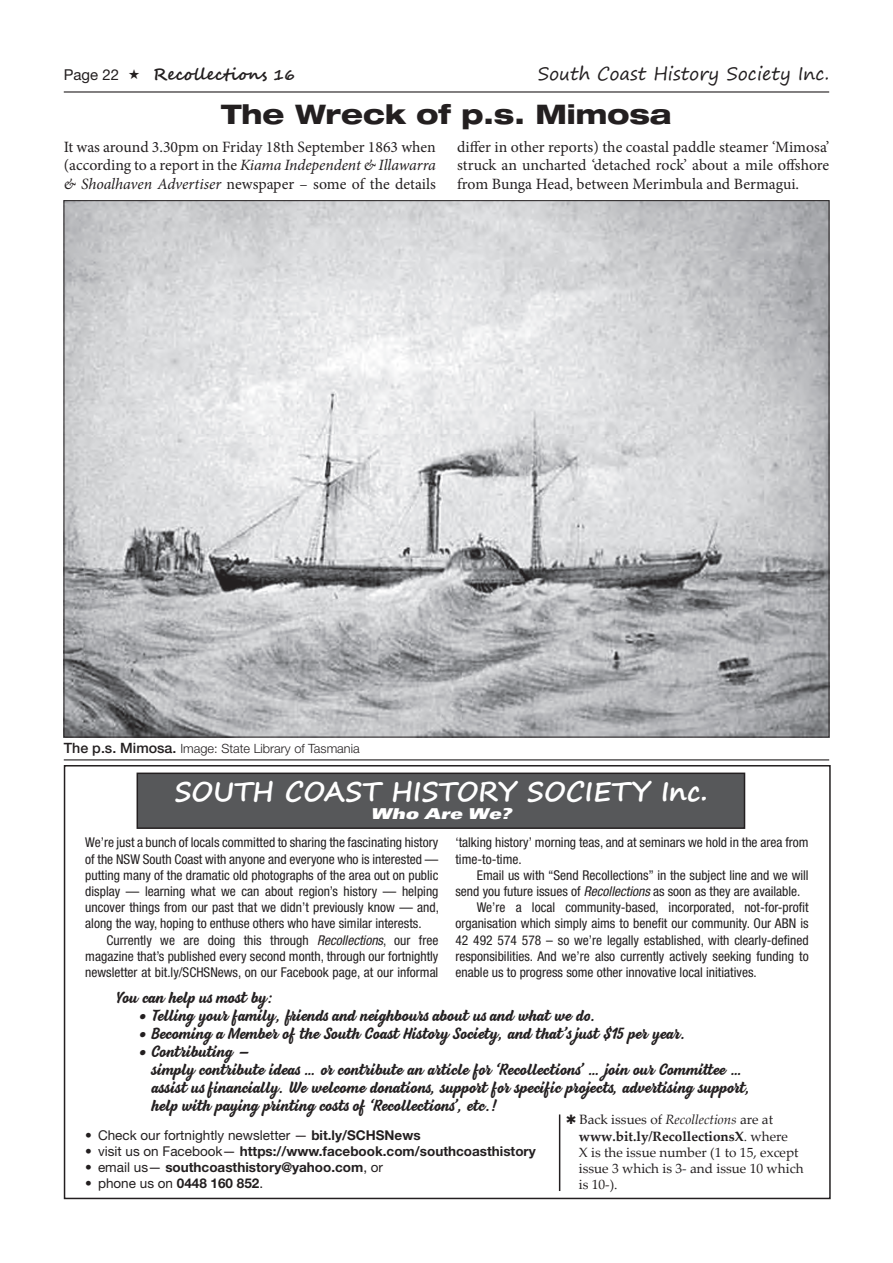
<style>
.page{position:relative;width:893px;height:1263px;background:#fff}
.page>*{position:absolute;margin:0;border:0;box-sizing:border-box;transform-origin:0 0}
.t1{font:700 27px "Segoe Print";color:#fff}
.t2{font:800 expanded 27px "Helvetica Neue";color:#231f20}
.t3{font:18px "Segoe Print";color:#231f20}
.t4{font:700 16.5px "Segoe Script";color:#231f20}
.t5{font:15.75px/18.9px "Minion Pro";color:#231f20;text-align:justify}
.t6{font:700 15px/18px "Beach Bar";color:#231f20}
.t7{font:italic 900 expanded 15px "Univers";color:#fff}
.t8{font:15px "Helvetica Neue";color:#231f20}
.t9{font:condensed 13.5px/16.2px "Helvetica Neue";color:#231f20;text-align:justify}
.t10{font:13.5px/16.2px "Palatino Linotype";color:#231f20}
.t11{font:700 13.5px "Helvetica Neue";color:#231f20}
.t12{font:13.5px "Helvetica Neue";color:#231f20}
.t13{font:300 12.75px "Helvetica Neue";color:#231f20}
.s1{font-size:15px}
.s2{font-style:italic}
.s3{font-weight:500;font-size:14.25px}
.s4{font-weight:700}
.s5{font-weight:400}
</style>
<div class="page">
<hr style="left:64px;top:91px;width:765px;height:2px;background:#231f20">
<hr style="left:64px;top:759px;width:765px;height:1px;background:#231f20">
<div style="left:64px;top:765px;width:767px;height:434px;border:2px solid #231f20"></div>
<div style="left:137px;top:773px;width:607px;height:55px;background:#57585a"></div>
<div style="left:137px;top:772px;width:608px;height:57px;border:2px solid #231f20"></div>
<hr style="left:559px;top:1114px;width:1px;height:77px;background:#231f20">
<img style="left:66px;top:202px;width:761px;height:533px">
<p class="t8" style="left:64px;top:66px;width:57px">Page 22</p>
<p class="t4" style="left:153px;top:61px;width:144px">Recollections <span class="s1">16</span></p>
<h2 class="t3" style="left:538px;top:57px;width:293px">South Coast History Society Inc.</h2>
<h1 class="t2" style="left:221px;top:97px;width:452px">The Wreck of p.s. Mimosa</h1>
<p class="t5" style="left:64px;top:137px;width:374px">It was around 3.30pm on Friday 18th September 1863 when (according to a report in the <span class="s2">Kiama Independent &amp; Illawarra &amp; Shoalhaven Advertiser</span> newspaper – some of the details</p>
<p class="t5" style="left:457px;top:137px;width:374px">differ in other reports) the coastal paddle steamer ‘Mimosa’ struck an uncharted ‘detached rock’ about a mile offshore from Bunga Head, between Merimbula and Bermagui.</p>
<p class="t13" style="left:64px;top:740px;width:297px"><span class="s3">The p.s. Mimosa.</span> Image: State Library of Tasmania</p>
<h1 class="t1" style="left:174px;top:767px;width:535px">SOUTH COAST HISTORY SOCIETY Inc.</h1>
<p class="t7" style="left:370px;top:805px;width:143px">Who Are We?</p>
<p class="t9" style="left:85px;top:834px;width:355px">We’re just a bunch of locals committed to sharing the fascinating history of the NSW South Coast with anyone and everyone who is interested — putting many of the dramatic old photographs of the area out on public display — learning what we can about region’s history — helping uncover things from our past that we didn’t previously know — and, along the way, hoping to enthuse others who have similar interests.</p>
<p class="t9" style="left:85px;top:931px;width:355px;text-indent:21px">Currently we are doing this through <span class="s2">Recollections</span>, our free magazine that’s published every second month, through our fortnightly newsletter at bit.ly/SCHSNews, on our Facebook page, at our informal</p>
<p class="t9" style="left:455px;top:834px;width:355px">‘talking history’ morning teas, and at seminars we hold in the area from time-to-time.</p>
<p class="t9" style="left:477px;top:867px;width:333px">Email us with “Send Recollections” in the subject line and we will</p>
<p class="t9" style="left:455px;top:883px;width:347px">send you future issues of <span class="s2">Recollections</span> as soon as they are available.</p>
<p class="t9" style="left:477px;top:899px;width:333px">We’re a local community-based, incorporated, not-for-profit</p>
<p class="t9" style="left:455px;top:915px;width:355px">organisation which simply aims to benefit our community. Our ABN is</p>
<p class="t9" style="left:455px;top:931px;width:355px">42 492 574 578 – so we’re legally established, with clearly-defined</p>
<p class="t9" style="left:455px;top:948px;width:355px">responsibilities. And we’re also currently actively seeking funding to</p>
<p class="t9" style="left:455px;top:964px;width:303px">enable us to progress some other innovative local initiatives.</p>
<p class="t6" style="left:115px;top:990px;width:159px">You can help us most by:</p>
<p class="t6" style="left:138px;top:1008px;width:459px">• Telling your family, friends and neighbours about us and what we do.</p>
<p class="t6" style="left:138px;top:1026px;width:549px">• Becoming a Member of the South Coast History Society, and that’s just $15 per year.</p>
<p class="t6" style="left:151px;top:1044px;width:600px;text-indent:-14px">• Contributing –<br>simply contribute ideas … or contribute an article for ‘Recollections’ … join our Committee … assist us financially. We welcome donations, support for specific projects, advertising support, help with paying printing costs of ‘Recollections’, etc.!</p>
<p class="t10" style="left:579px;top:1111px;width:226px;text-indent:-13px">✱ Back issues of <span class="s2">Recollections</span> are at <span class="s4">www.bit.ly/RecollectionsX</span>. where<br>X is the issue number (1 to 15, except issue 3 which is 3- and issue 10 which is 10-).</p>
<p class="t12" style="left:85px;top:1127px;width:337px">• Check our fortnightly newsletter — <span class="s4">bit.ly/SCHSNews</span></p>
<p class="t11" style="left:85px;top:1142px;width:452px"><span class="s5">• visit us on Facebook—</span> https://www.facebook.com/southcoasthistory</p>
<p class="t11" style="left:85px;top:1159px;width:299px"><span class="s5">• email us—</span> southcoasthistory@yahoo.com<span class="s5">, or</span></p>
<p class="t12" style="left:85px;top:1175px;width:179px">• phone us on <span class="s4">0448 160 852</span>.</p>
</div>
